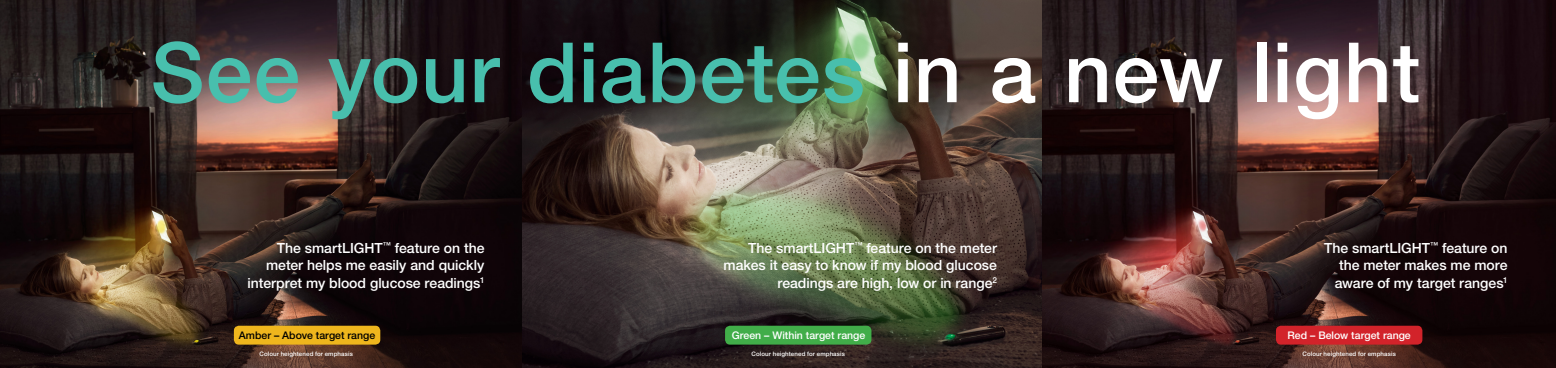
<style>
.page{position:relative;width:1556px;height:368px;background:#fff}
.page>*{position:absolute;margin:0;border:0;box-sizing:border-box;transform-origin:0 0}
.t1{font:500 83.12px "Helvetica Neue";letter-spacing:.01em;color:#48bfad}
.t2{font:500 14px/17.5px "Helvetica Neue";color:#fff;text-align:right}
.t3{font:500 10.5px "Helvetica Neue";color:#fff}
.t4{font:500 10.5px "Helvetica Neue";color:#000}
.t5{font:500 6.12px "Helvetica Neue";letter-spacing:.02em;color:#fff}
.s1{color:#fff}
</style>
<div class="page">
<img style="left:0;top:0;width:1555px;height:367px">
<svg style="left:236px;top:158px;width:47px;height:47px;background:#41281f"></svg>
<img style="left:30px;top:152px;width:190px;height:59px">
<div style="left:234px;top:325px;width:146px;height:19px;background:#efb61d;border-radius:5px"></div>
<div style="left:725px;top:325px;width:146px;height:19px;background:#41ad49;border-radius:5px"></div>
<div style="left:1275px;top:325px;width:147px;height:19px;background:#d2232a;border-radius:5px"></div>
<p class="t1" style="left:151px;top:23px;width:1270px">See your diabetes <span class="s1">in a new light</span></p>
<p class="t2" style="left:247px;top:238px;width:238px">The smartLIGHT<sup>™</sup> feature on the meter helps me easily and quickly interpret my blood glucose readings<sup>1</sup></p>
<p class="t2" style="left:723px;top:238px;width:275px">The smartLIGHT<sup>™</sup> feature on the meter makes it easy to know if my blood glucose readings are high, low or in range<sup>2</sup></p>
<p class="t2" style="left:1323px;top:238px;width:185px">The smartLIGHT<sup>™</sup> feature on the meter makes me more aware of my target ranges<sup>1</sup></p>
<p class="t4" style="left:239px;top:328px;width:138px">Amber – Above target range</p>
<p class="t3" style="left:731px;top:328px;width:135px">Green – Within target range</p>
<p class="t3" style="left:1287px;top:328px;width:125px">Red – Below target range</p>
<p class="t5" style="left:259px;top:350px;width:95px">Colour heightened for emphasis</p>
<p class="t5" style="left:751px;top:350px;width:95px">Colour heightened for emphasis</p>
<p class="t5" style="left:1302px;top:350px;width:95px">Colour heightened for emphasis</p>
</div>
